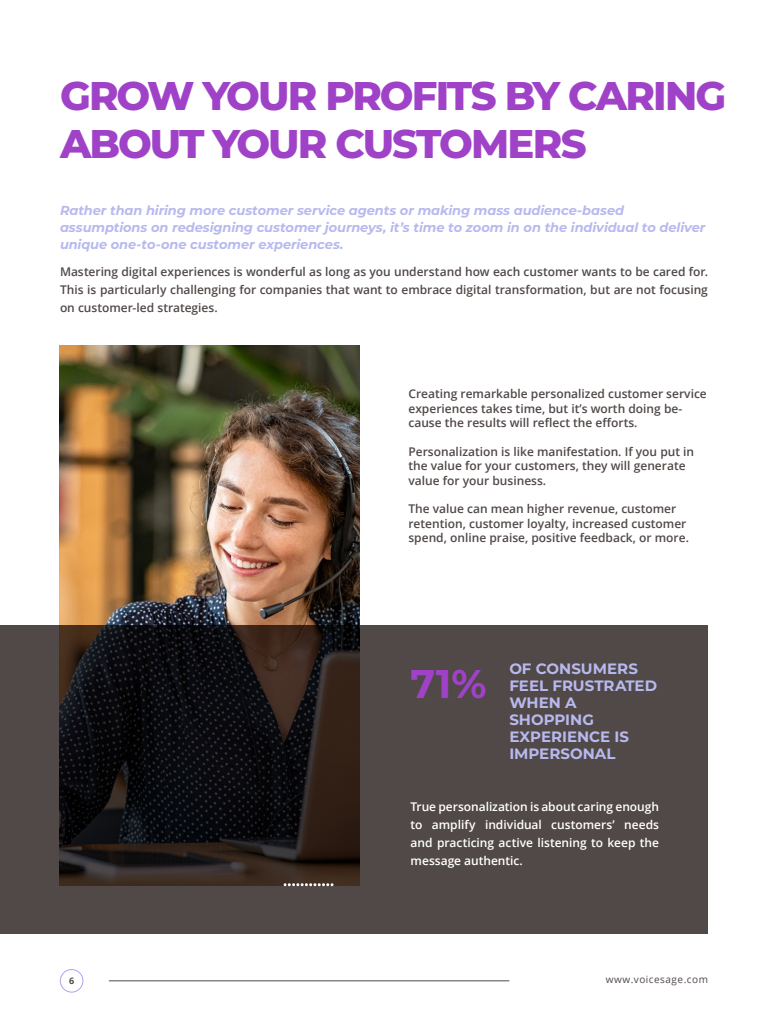
<style>
.page{position:relative;width:768px;height:1024px;background:#fff}
.page>*{position:absolute;margin:0;border:0;box-sizing:border-box;transform-origin:0 0}
.t1{font:800 40px/48px "Montserrat";letter-spacing:-.05em;color:#a042c8}
.t2{font:700 40px "Montserrat";color:#a042c8}
.t3{font:700 15px/17px "Montserrat";color:#b7b9ef}
.t4{font:italic 700 13px/17px "Montserrat";letter-spacing:-.005em;color:#b7b9ef}
.t5{font:600 12px/14.4px "Open Sans";color:#514948}
.t6{font:600 12px/18px "Open Sans";letter-spacing:-.005em;color:#fff;text-align:justify}
.t7{font:10px "Open Sans";letter-spacing:.05em;color:#514948}
.t8{font:700 9px "Open Sans";color:#514948}
</style>
<div class="page">
<img style="left:60px;top:345px;width:300px;height:281px">
<svg style="left:0;top:626px;width:708px;height:308px;background:#3d3635"></svg>
<svg style="left:285px;top:883px;width:48px;height:3px"></svg>
<hr style="left:109px;top:981px;width:400px;height:1px;background:#514948">
<div style="left:60px;top:969px;width:23px;height:24px;border:1px solid #aba3f5;border-radius:50%"></div>
<h1 class="t1" style="left:60px;top:69px;width:668px">GROW YOUR PROFITS BY CARING<br>ABOUT YOUR CUSTOMERS</h1>
<p class="t4" style="left:60px;top:201px;width:647px">Rather than hiring more customer service agents or making mass audience-based assumptions on redesigning customer journeys, it’s time to zoom in on the individual to deliver unique one-to-one customer experiences.</p>
<p class="t5" style="left:60px;top:263px;width:650px;line-height:18px;text-align:justify">Mastering digital experiences is wonderful as long as you understand how each customer wants to be cared for.<br>This is particularly challenging for companies that want to embrace digital transformation, but are not focusing on customer-led strategies.</p>
<p class="t5" style="left:408px;top:386px;width:300px">Creating remarkable personalized customer service experiences takes time, but it’s worth doing be&shy;cause the results will reflect the efforts.</p>
<p class="t5" style="left:408px;top:444px;width:287px">Personalization is like manifestation. If you put in the value for your customers, they will generate value for your business.</p>
<p class="t5" style="left:408px;top:502px;width:282px">The value can mean higher revenue, customer retention, customer loyalty, increased customer spend, online praise, positive feedback, or more.</p>
<h1 class="t2" style="left:411px;top:655px;width:77px">71%</h1>
<p class="t3" style="left:509px;top:659px;width:149px">OF CONSUMERS<br>FEEL FRUSTRATED<br>WHEN A<br>SHOPPING<br>EXPERIENCE IS<br>IMPERSONAL</p>
<p class="t6" style="left:411px;top:797px;width:250px">True personalization is about caring enough to amplify individual customers’ needs and practicing active listening to keep the message authentic.</p>
<p class="t8" style="left:69px;top:974px;width:7px">6</p>
<p class="t7" style="left:606px;top:973px;width:104px">www.voicesage.com</p>
</div>
